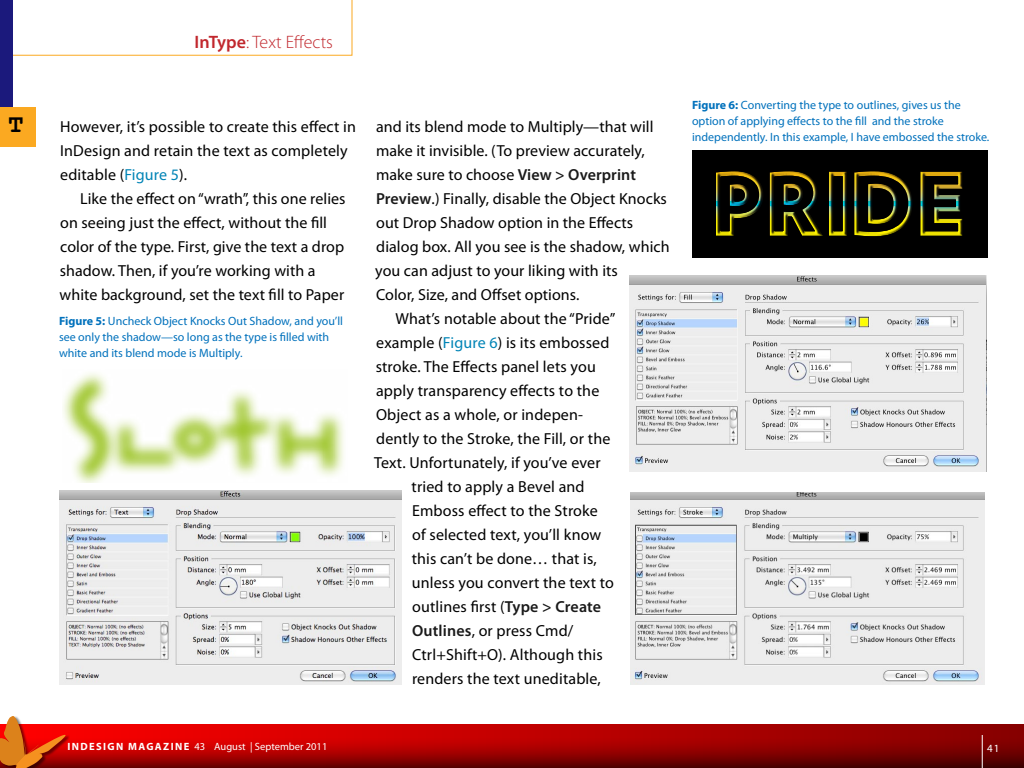
<style>
.page{position:relative;width:1024px;height:768px;background:#fff}
.page>*{position:absolute;margin:0;border:0;box-sizing:border-box;transform-origin:0 0}
.t1{font:700 26px "Courier New";color:#000}
.t2{font:300 18px "Myriad Pro";color:#c1272d}
.t3{font:16px/24px "Myriad Pro";letter-spacing:.005em;color:#000}
.t4{font:12px/16px "Myriad Pro";color:#0071bc}
.t5{font:11px "Myriad Pro";color:#fff}
.t6{font:10.5px "Myriad Pro";color:#fff}
.s1{font-weight:600}
.s2{color:#0084b6}
.s3{font-weight:700}
.s4{font-weight:600;color:#1a1a1a}
</style>
<div class="page">
<svg style="left:13px;top:0;width:339px;height:56px"></svg>
<div style="left:0;top:0;width:13px;height:111px;background:#1b197c"></div>
<div style="left:0;top:107px;width:36px;height:40px;background:#fba921"></div>
<svg style="left:63px;top:373px;width:281px;height:110px"></svg>
<img style="left:60px;top:490px;width:342px;height:194px">
<img style="left:629px;top:276px;width:358px;height:196px">
<img style="left:631px;top:492px;width:354px;height:192px">
<div style="left:692px;top:150px;width:296px;height:108px;background:#000"></div>
<div style="left:715px;top:170px;width:248px;height:67px;background:#000;opacity:.94"></div>
<svg style="left:66px;top:724px;width:958px;height:44px;background:#a00000"></svg>
<hr style="left:982px;top:735px;width:1px;height:33px;background:#fff">
<div style="left:16px;top:735px;width:54px;height:33px;background:#000;opacity:.5"></div>
<svg style="left:0;top:716px;width:66px;height:52px;background:#d9562c"></svg>
<h1 class="t1" style="left:8px;top:108px;width:17px">T</h1>
<p class="t2" style="left:195px;top:32px;width:140px"><span class="s1">InType</span>: Text Effects</p>
<p class="t3" style="left:60px;top:114px;width:297px">However, it’s possible to create this effect in<br>InDesign and retain the text as completely editable (<span class="s2">Figure 5</span>).</p>
<p class="t3" style="left:60px;top:186px;width:288px;text-indent:21px">Like the effect on “wrath”, this one relies on seeing just the effect, without the fill color of the type. First, give the text a drop shadow. Then, if you’re working with a white background, set the text fill to Paper</p>
<p class="t4" style="left:59px;top:313px;width:286px"><span class="s3">Figure 5:</span> Uncheck Object Knocks Out Shadow, and you’ll see only the shadow—so long as the type is filled with white and its blend mode is Multiply.</p>
<p class="t3" style="left:376px;top:114px;width:279px">and its blend mode to Multiply—that will</p>
<p class="t3" style="left:376px;top:138px;width:270px">make it invisible. (To preview accurately,</p>
<p class="t3" style="left:376px;top:162px;width:262px">make sure to choose <span class="s4">View &gt; Overprint</span></p>
<p class="t3" style="left:376px;top:186px;width:292px"><span class="s4">Preview</span>.) Finally, disable the Object Knocks</p>
<p class="t3" style="left:376px;top:210px;width:259px">out Drop Shadow option in the Effects</p>
<p class="t3" style="left:376px;top:234px;width:295px">dialog box. All you see is the shadow, which</p>
<p class="t3" style="left:375px;top:258px;width:244px">you can adjust to your liking with its</p>
<p class="t3" style="left:376px;top:282px;width:205px">Color, Size, and Offset options.</p>
<p class="t3" style="left:395px;top:306px;width:222px">What’s notable about the “Pride”</p>
<p class="t3" style="left:376px;top:330px;width:235px">example (<span class="s2">Figure 6</span>) is its embossed</p>
<p class="t3" style="left:376px;top:354px;width:222px">stroke. The Effects panel lets you</p>
<p class="t3" style="left:376px;top:378px;width:225px">apply transparency effects to the</p>
<p class="t3" style="left:376px;top:402px;width:209px">Object as a whole, or indepen-</p>
<p class="t3" style="left:376px;top:426px;width:236px">dently to the Stroke, the Fill, or the</p>
<p class="t3" style="left:374px;top:450px;width:228px">Text. Unfortunately, if you’ve ever</p>
<p class="t3" style="left:412px;top:474px;width:174px">tried to apply a Bevel and</p>
<p class="t3" style="left:412px;top:498px;width:187px">Emboss effect to the Stroke</p>
<p class="t3" style="left:412px;top:522px;width:191px">of selected text, you’ll know</p>
<p class="t3" style="left:412px;top:546px;width:187px">this can’t be done… that is,</p>
<p class="t3" style="left:412px;top:570px;width:203px">unless you convert the text to</p>
<p class="t3" style="left:412px;top:594px;width:190px">outlines first (<span class="s4">Type &gt; Create</span></p>
<p class="t3" style="left:412px;top:618px;width:163px"><span class="s4">Outlines</span>, or press Cmd/</p>
<p class="t3" style="left:412px;top:642px;width:192px">Ctrl+Shift+O). Although this</p>
<p class="t3" style="left:412px;top:666px;width:190px">renders the text uneditable,</p>
<p class="t4" style="left:692px;top:97px;width:299px"><span class="s3">Figure 6:</span> Converting the type to outlines, gives us the option of applying effects to the fill and the stroke independently. In this example, I have embossed the stroke.</p>
<p class="t6" style="left:67px;top:740px;width:262px"><span class="s3">INDESIGN MAGAZINE</span> 43 August | September 2011</p>
<p class="t5" style="left:987px;top:741px;width:14px">41</p>
</div>
